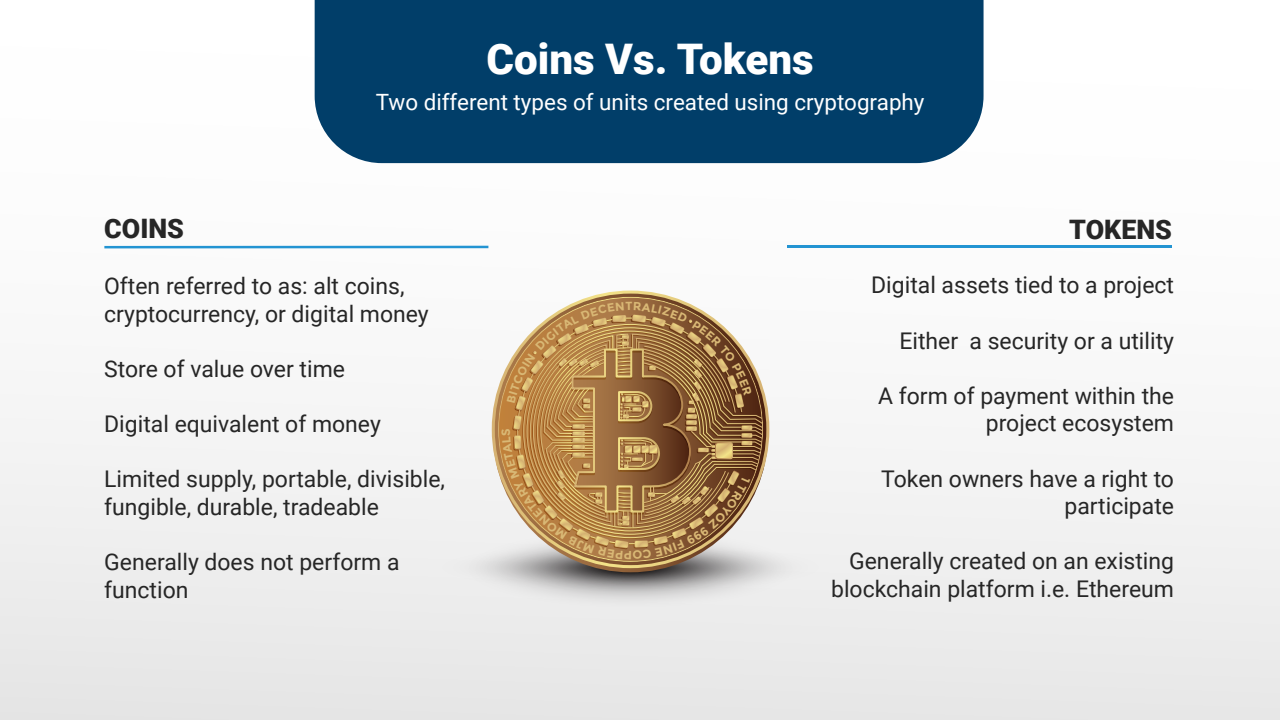
<style>
.page{position:relative;width:1280px;height:720px;background:#fff}
.page>*{position:absolute;margin:0;border:0;box-sizing:border-box;transform-origin:0 0}
.t1{font:900 42.2px "Roboto";color:#fff}
.t2{font:900 26.8px "Roboto";color:#262626}
.t3{font:23px/27.6px "Roboto";color:#262626}
.t4{font:22.4px "Roboto";color:#fff}
</style>
<div class="page">
<div style="left:0;top:0;width:1280px;height:720px;background:linear-gradient(to right,#f3f3f3,#f5f5f5)"></div>
<div style="left:315px;top:0;width:669px;height:163px;background:#013e69"></div>
<svg style="left:458px;top:527px;width:344px;height:82px;background:#e6e6e6"></svg>
<svg style="left:422px;top:541px;width:416px;height:52px;background:#bdb9b5"></svg>
<hr style="left:104px;top:246px;width:384px;height:2px;background:#2394d2">
<hr style="left:788px;top:245px;width:384px;height:2px;background:#2394d2">
<svg style="left:502px;top:302px;width:262px;height:257px;background:#ae875a"></svg>
<p class="t2" style="left:104px;top:210px;width:81px">COINS</p>
<h1 class="t1" style="left:486px;top:30px;width:329px">Coins Vs. Tokens</h1>
<p class="t4" style="left:376px;top:87px;width:550px">Two different types of units created using cryptography</p>
<p class="t2" style="left:1069px;top:210px;width:104px">TOKENS</p>
<p class="t3" style="left:104px;top:271px;width:326px">Often referred to as: alt coins, cryptocurrency, or digital money</p>
<p class="t3" style="left:104px;top:354px;width:242px">Store of value over time</p>
<p class="t3" style="left:104px;top:409px;width:278px">Digital equivalent of money</p>
<p class="t3" style="left:104px;top:464px;width:342px">Limited supply, portable, divisible, fungible, durable, tradeable</p>
<p class="t3" style="left:104px;top:547px;width:297px">Generally does not perform a function</p>
<p class="t3" style="left:871px;top:271px;width:304px">Digital assets tied to a project</p>
<p class="t3" style="left:899px;top:326px;width:276px">Either a security or a utility</p>
<p class="t3" style="left:878px;top:381px;width:297px;text-align:right">A form of payment within the project ecosystem</p>
<p class="t3" style="left:881px;top:464px;width:294px;text-align:right">Token owners have a right to participate</p>
<p class="t3" style="left:831px;top:546px;width:344px;text-align:right">Generally created on an existing blockchain platform i.e. Ethereum</p>
</div>
